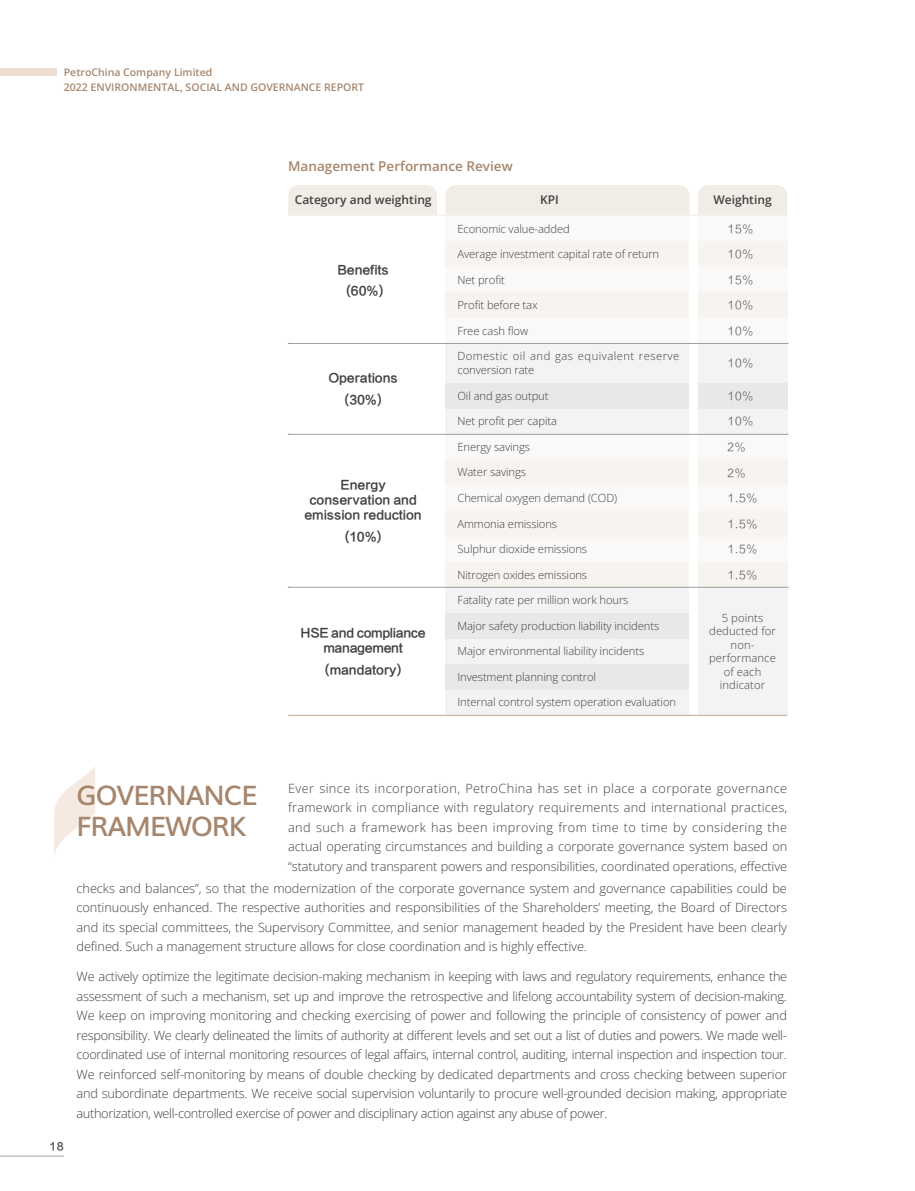
<style>
.page{position:relative;width:915px;height:1191px;background:#fff}
.page>*{position:absolute;margin:0;border:0;box-sizing:border-box;transform-origin:0 0}
.t1{font:600 27px "Muli";letter-spacing:-.04em;color:#a6866d}
.t2{font:600 13.5px "Open Sans";color:#a6866d}
.t3{font:300 12.75px/19.5px "Open Sans";letter-spacing:-.005em;color:#424142;text-align:justify}
.t4{font:12px/21.5px "FZLTCHK GBK1 0";letter-spacing:-.01em;color:#424142;text-align:center}
.t5{font:600 12px "Open Sans";color:#424142}
.t6{font:12px/15px "FZLTCHK GBK1 0";letter-spacing:-.03em;color:#424142;text-align:center}
.t7{font:300 11.25px "Open Sans";letter-spacing:-.01em;color:#424142}
.t8{font:300 11.25px/13.5px "Open Sans";letter-spacing:.01em;color:#424142;text-align:center}
.t9{font:300 11.25px/13.5px "Open Sans";letter-spacing:.04em;color:#424142}
.t10{font:11.25px "FZLTXHK";letter-spacing:.05em;color:#575759}
.t11{font:600 10.5px/15px "Open Sans";color:#a6866d}
.t12{font:10.5px "FZLTZCHK GBK1 0";color:#575759}
</style>
<div class="page">
<div style="left:445px;top:587px;width:244px;height:128px;background:#f3f3f4"></div>
<div style="left:697px;top:587px;width:89px;height:128px;background:#f3f3f4"></div>
<div style="left:445px;top:613px;width:244px;height:25px;background:#e7e8e9"></div>
<div style="left:445px;top:664px;width:244px;height:25px;background:#e7e8e9"></div>
<div style="left:445px;top:343px;width:244px;height:91px;background:#f3f3f4"></div>
<div style="left:697px;top:343px;width:89px;height:91px;background:#f3f3f4"></div>
<div style="left:445px;top:383px;width:244px;height:25px;background:#e7e8e9"></div>
<div style="left:697px;top:383px;width:89px;height:25px;background:#e7e8e9"></div>
<svg style="left:54px;top:767px;width:41px;height:89px"></svg>
<hr style="left:288px;top:215px;width:499px;height:1px;background:#f1ede6">
<div style="left:288px;top:185px;width:149px;height:30px;background:#f1ede6"></div>
<div style="left:698px;top:185px;width:89px;height:30px;background:#f1ede6"></div>
<div style="left:445px;top:185px;width:244px;height:30px;background:#f1ede6"></div>
<hr style="left:288px;top:715px;width:498px;height:1px;background:#c1a993">
<div style="left:445px;top:216px;width:244px;height:127px;background:#fbf9f7"></div>
<div style="left:697px;top:216px;width:89px;height:127px;background:#fbf9f7"></div>
<div style="left:445px;top:241px;width:244px;height:26px;background:#f7f4ef"></div>
<div style="left:697px;top:241px;width:89px;height:26px;background:#f7f4ef"></div>
<div style="left:445px;top:292px;width:244px;height:26px;background:#f7f4ef"></div>
<div style="left:697px;top:292px;width:89px;height:26px;background:#f7f4ef"></div>
<svg style="left:288px;top:343px;width:499px;height:1px"></svg>
<svg style="left:288px;top:434px;width:499px;height:1px"></svg>
<div style="left:445px;top:434px;width:244px;height:153px;background:#fbf9f7"></div>
<div style="left:697px;top:434px;width:89px;height:153px;background:#fbf9f7"></div>
<div style="left:445px;top:459px;width:244px;height:26px;background:#f7f4ef"></div>
<div style="left:697px;top:459px;width:89px;height:26px;background:#f7f4ef"></div>
<div style="left:445px;top:511px;width:244px;height:25px;background:#f7f4ef"></div>
<div style="left:697px;top:511px;width:89px;height:25px;background:#f7f4ef"></div>
<div style="left:445px;top:562px;width:244px;height:25px;background:#f7f4ef"></div>
<div style="left:697px;top:562px;width:89px;height:25px;background:#f7f4ef"></div>
<svg style="left:288px;top:587px;width:499px;height:1px"></svg>
<div style="left:0;top:68px;width:56px;height:8px;background:#f0ddd2"></div>
<hr style="left:0;top:1155px;width:64px;height:1px;background:#aaacae">
<p class="t11" style="left:64px;top:64px;width:302px">PetroChina Company Limited<br>2022 ENVIRONMENTAL, SOCIAL AND GOVERNANCE REPORT</p>
<p class="t2" style="left:288px;top:157px;width:226px">Management Performance Review</p>
<p class="t5" style="left:294px;top:191px;width:138px">Category and weighting</p>
<p class="t5" style="left:540px;top:191px;width:20px">KPI</p>
<p class="t5" style="left:713px;top:191px;width:60px">Weighting</p>
<h1 class="t1" style="left:77px;top:773px;width:182px">GOVERNANCE</h1>
<h1 class="t1" style="left:77px;top:804px;width:171px">FRAMEWORK</h1>
<p class="t4" style="left:337px;top:259px;width:53px">Benefits (60%)</p>
<p class="t4" style="left:328px;top:368px;width:71px">Operations (30%)</p>
<p class="t4" style="left:304px;top:478px;width:119px;line-height:15px">Energy conservation and emission reduction</p>
<p class="t4" style="left:344px;top:526px;width:38px">(10%)</p>
<p class="t6" style="left:300px;top:626px;width:126px">HSE and compliance management</p>
<p class="t4" style="left:324px;top:659px;width:78px">(mandatory)</p>
<p class="t7" style="left:457px;top:221px;width:114px">Economic value-added</p>
<p class="t7" style="left:457px;top:246px;width:203px">Average investment capital rate of return</p>
<p class="t7" style="left:457px;top:272px;width:49px">Net profit</p>
<p class="t7" style="left:457px;top:297px;width:82px">Profit before tax</p>
<p class="t7" style="left:457px;top:323px;width:72px">Free cash flow</p>
<p class="t9" style="left:457px;top:349px;width:223px">Domestic oil and gas equivalent reserve conversion rate</p>
<p class="t7" style="left:457px;top:388px;width:92px">Oil and gas output</p>
<p class="t7" style="left:457px;top:413px;width:101px">Net profit per capita</p>
<p class="t7" style="left:457px;top:439px;width:74px">Energy savings</p>
<p class="t7" style="left:457px;top:464px;width:70px">Water savings</p>
<p class="t7" style="left:457px;top:490px;width:161px">Chemical oxygen demand (COD)</p>
<p class="t7" style="left:457px;top:516px;width:101px">Ammonia emissions</p>
<p class="t7" style="left:457px;top:541px;width:131px">Sulphur dioxide emissions</p>
<p class="t7" style="left:457px;top:567px;width:131px">Nitrogen oxides emissions</p>
<p class="t7" style="left:457px;top:592px;width:172px">Fatality rate per million work hours</p>
<p class="t7" style="left:457px;top:618px;width:203px">Major safety production liability incidents</p>
<p class="t7" style="left:457px;top:669px;width:140px">Investment planning control</p>
<p class="t7" style="left:457px;top:643px;width:188px">Major environmental liability incidents</p>
<p class="t7" style="left:457px;top:694px;width:220px">Internal control system operation evaluation</p>
<p class="t10" style="left:727px;top:223px;width:27px">15%</p>
<p class="t10" style="left:727px;top:248px;width:27px">10%</p>
<p class="t10" style="left:727px;top:274px;width:27px">15%</p>
<p class="t10" style="left:727px;top:299px;width:27px">10%</p>
<p class="t10" style="left:727px;top:325px;width:27px">10%</p>
<p class="t10" style="left:727px;top:357px;width:27px">10%</p>
<p class="t10" style="left:727px;top:390px;width:27px">10%</p>
<p class="t10" style="left:727px;top:415px;width:27px">10%</p>
<p class="t10" style="left:727px;top:441px;width:20px">2%</p>
<p class="t10" style="left:727px;top:466px;width:20px">2%</p>
<p class="t10" style="left:727px;top:492px;width:31px">1.5%</p>
<p class="t10" style="left:727px;top:517px;width:31px">1.5%</p>
<p class="t10" style="left:727px;top:543px;width:31px">1.5%</p>
<p class="t10" style="left:727px;top:568px;width:31px">1.5%</p>
<p class="t8" style="left:709px;top:610px;width:68px">5 points deducted for non&shy;performance of each indicator</p>
<p class="t3" style="left:288px;top:778px;width:500px">Ever since its incorporation, PetroChina has set in place a corporate governance framework in compliance with regulatory requirements and international practices, and such a framework has been improving from time to time by considering the actual operating circumstances and building a corporate governance system based on “statutory and transparent powers and responsibilities, coordinated operations, effective</p>
<p class="t12" style="left:50px;top:1140px;width:15px">18</p>
<p class="t3" style="left:77px;top:878px;width:711px">checks and balances”, so that the modernization of the corporate governance system and governance capabilities could be continuously enhanced. The respective authorities and responsibilities of the Shareholders’ meeting, the Board of Directors and its special committees, the Supervisory Committee, and senior management headed by the President have been clearly defined. Such a management structure allows for close coordination and is highly effective.</p>
<p class="t3" style="left:77px;top:966px;width:712px">We actively optimize the legitimate decision-making mechanism in keeping with laws and regulatory requirements, enhance the assessment of such a mechanism, set up and improve the retrospective and lifelong accountability system of decision-making.<br>We keep on improving monitoring and checking exercising of power and following the principle of consistency of power and responsibility. We clearly delineated the limits of authority at different levels and set out a list of duties and powers. We made well&shy;coordinated use of internal monitoring resources of legal affairs, internal control, auditing, internal inspection and inspection tour.<br>We reinforced self-monitoring by means of double checking by dedicated departments and cross checking between superior and subordinate departments. We receive social supervision voluntarily to procure well-grounded decision making, appropriate authorization, well-controlled exercise of power and disciplinary action against any abuse of power.</p>
</div>
